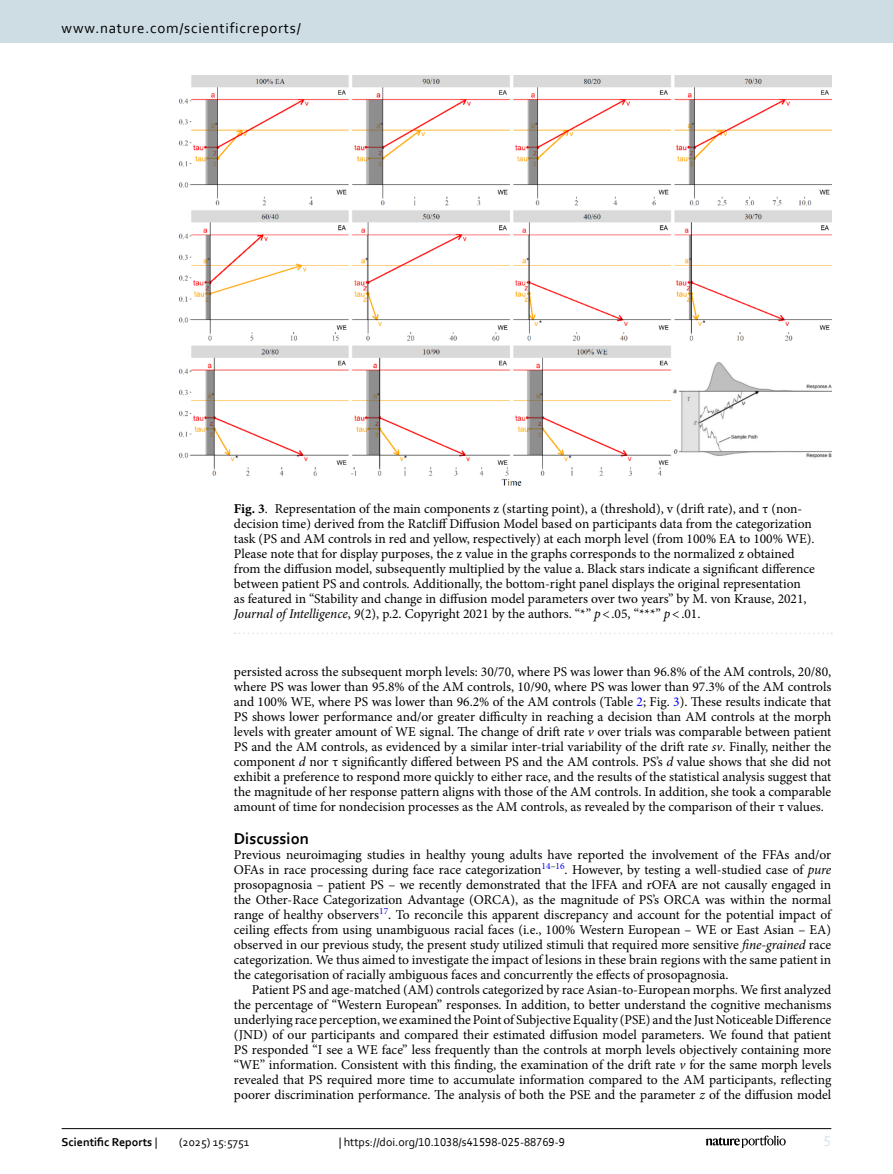
<style>
.page{position:relative;width:893px;height:1174px;background:#fff}
.page>*{position:absolute;margin:0;border:0;box-sizing:border-box;transform-origin:0 0}
.Head_1{font:700 16.5px "Corbel";color:#000}
.t1{font:15px "Corbel";letter-spacing:.05em;color:#000}
.t2{font:15px "Corbel";color:#d9e4eb}
.Body_Text{font:13.5px/15px "Minion Pro";color:#000;text-align:justify}
.Body_Text_Indent{font:13.5px/15px "Minion Pro";letter-spacing:-.005em;color:#000;text-align:justify}
.Figure_Caption{font:13.5px/15px "Minion Pro";color:#000}
.t3{font:12px "Corbel";color:#000}
.t4{font:700 12px "Corbel";color:#000}
.s1{font-weight:700}
.s2{font-style:italic}
.s3{color:#00f}
.s4{font-weight:400}
</style>
<div class="page">
<img style="left:180px;top:76px;width:651px;height:409px">
<svg style="left:235px;top:632px;width:597px;height:2px"></svg>
<hr style="left:62px;top:1128px;width:769px;height:1px;background:#000">
<svg style="left:706px;top:1135px;width:80px;height:12px"></svg>
<div style="left:0;top:0;width:893px;height:43px;background:#cedde4"></div>
<p class="t1" style="left:62px;top:18px;width:241px">www.nature.com/scientificreports/</p>
<p class="Figure_Caption" style="left:234px;top:501px;width:583px"><span class="s1">Fig. 3</span>. Representation of the main components z (starting point), a (threshold), v (drift rate), and τ (non&shy;decision time) derived from the Ratcliff Diffusion Model based on participants data from the categorization task (PS and AM controls in red and yellow, respectively) at each morph level (from 100% EA to 100% WE).<br>Please note that for display purposes, the z value in the graphs corresponds to the normalized z obtained from the diffusion model, subsequently multiplied by the value a. Black stars indicate a significant difference between patient PS and controls. Additionally, the bottom-right panel displays the original representation<br>as featured in “Stability and change in diffusion model parameters over two years” by M. von Krause, 2021, <span class="s2">Journal of Intelligence</span>, <span class="s2">9</span>(2), p.2. Copyright 2021 by the authors. “*” <span class="s2">p</span>&lt;.05, “***” <span class="s2">p</span>&lt;.01.</p>
<p class="Body_Text" style="left:234px;top:664px;width:599px">persisted across the subsequent morph levels: 30/70, where PS was lower than 96.8% of the AM controls, 20/80, where PS was lower than 95.8% of the AM controls, 10/90, where PS was lower than 97.3% of the AM controls and 100% WE, where PS was lower than 96.2% of the AM controls (Table <span class="s3">2</span>; Fig. <span class="s3">3</span>). These results indicate that PS shows lower performance and/or greater difficulty in reaching a decision than AM controls at the morph levels with greater amount of WE signal. The change of drift rate <span class="s2">v</span> over trials was comparable between patient PS and the AM controls, as evidenced by a similar inter-trial variability of the drift rate <span class="s2">sv</span>. Finally, neither the component <span class="s2">d</span> nor τ significantly differed between PS and the AM controls. PS’s <span class="s2">d</span> value shows that she did not exhibit a preference to respond more quickly to either race, and the results of the statistical analysis suggest that the magnitude of her response pattern aligns with those of the AM controls. In addition, she took a comparable amount of time for nondecision processes as the AM controls, as revealed by the comparison of their τ values.</p>
<p class="Head_1" style="left:234px;top:828px;width:77px">Discussion</p>
<p class="Body_Text" style="left:234px;top:847px;width:599px">Previous neuroimaging studies in healthy young adults have reported the involvement of the FFAs and/or OFAs in race processing during face race categorization<sup>14</sup><sup>–</sup><sup>16</sup>. However, by testing a well-studied case of <span class="s2">pure </span>prosopagnosia – patient PS – we recently demonstrated that the lFFA and rOFA are not causally engaged in the Other-Race Categorization Advantage (ORCA), as the magnitude of PS’s ORCA was within the normal range of healthy observers<sup>17</sup>. To reconcile this apparent discrepancy and account for the potential impact of ceiling effects from using unambiguous racial faces (i.e., 100% Western European – WE or East Asian – EA) observed in our previous study, the present study utilized stimuli that required more sensitive <span class="s2">fine-grained</span> race categorization. We thus aimed to investigate the impact of lesions in these brain regions with the same patient in the categorisation of racially ambiguous faces and concurrently the effects of prosopagnosia.</p>
<p class="Body_Text_Indent" style="left:234px;top:982px;width:599px;text-indent:18px">Patient PS and age-matched (AM) controls categorized by race Asian-to-European morphs. We first analyzed the percentage of “Western European” responses. In addition, to better understand the cognitive mechanisms underlying race perception, we examined the Point of Subjective Equality (PSE) and the Just Noticeable Difference (JND) of our participants and compared their estimated diffusion model parameters. We found that patient PS responded “I see a WE face” less frequently than the controls at morph levels objectively containing more “WE” information. Consistent with this finding, the examination of the drift rate <span class="s2">v</span> for the same morph levels revealed that PS required more time to accumulate information compared to the AM participants, reflecting poorer discrimination performance. The analysis of both the PSE and the parameter <span class="s2">z</span> of the diffusion model</p>
<p class="t4" style="left:62px;top:1134px;width:97px">Scientific Reports <span class="s4">|</span></p>
<p class="t3" style="left:179px;top:1134px;width:72px">(2025) 15:5751</p>
<p class="t3" style="left:339px;top:1134px;width:228px">| https://doi.org/10.1038/s41598-025-88769-9</p>
<p class="t2" style="left:824px;top:1132px;width:9px">5</p>
</div>
